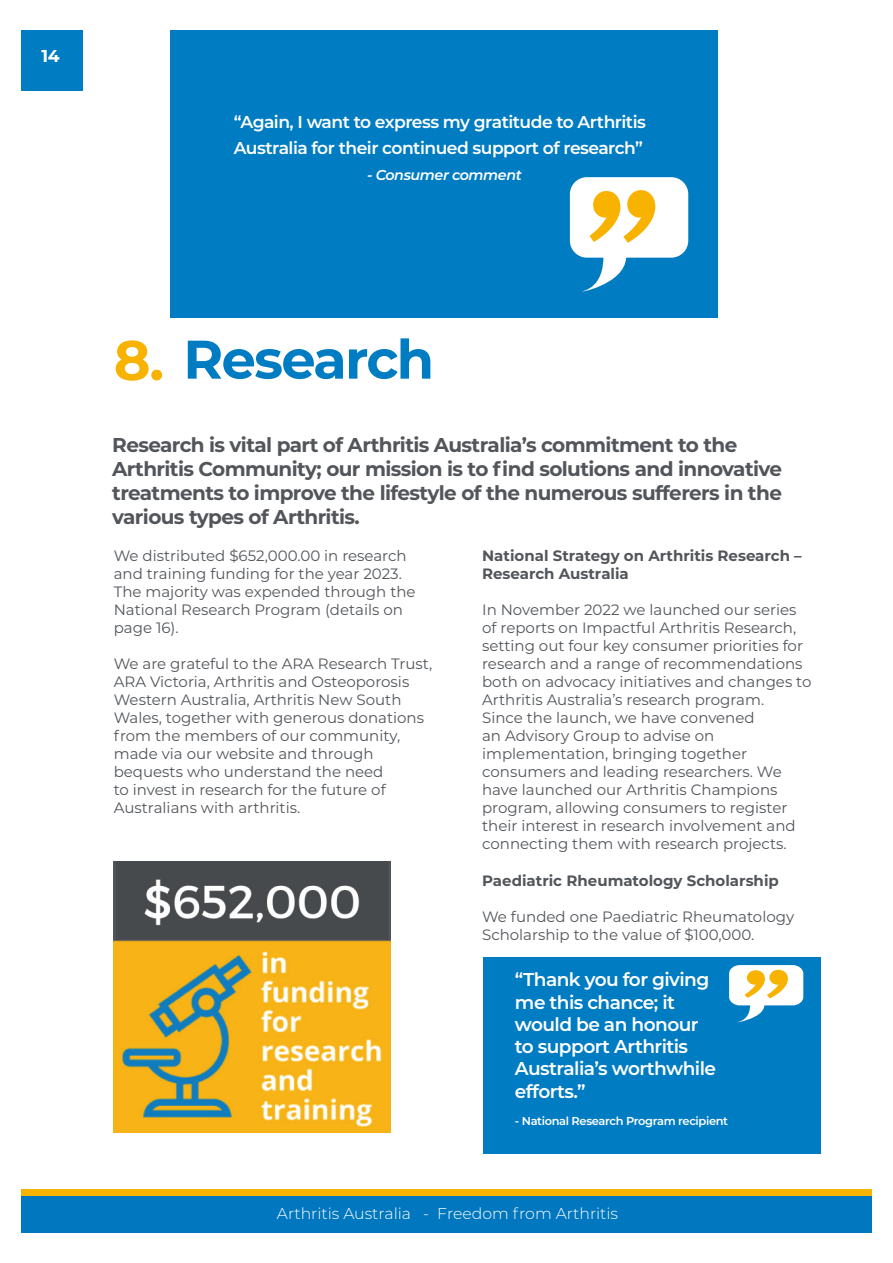
<style>
.page{position:relative;width:893px;height:1263px;background:#fff}
.page>*{position:absolute;margin:0;border:0;box-sizing:border-box;transform-origin:0 0}
.t1{font:700 54.3px "Montserrat";letter-spacing:-.03em;color:#007cc2}
.t2{font:700 19.95px/24px "Montserrat";letter-spacing:-.03em;color:#52555a}
.t3{font:600 18.6px/22.4px "Montserrat";letter-spacing:-.03em;color:#fff}
.t4{font:600 17.1px/25.7px "Montserrat";letter-spacing:-.03em;color:#fff}
.t5{font:700 17.1px "Montserrat";color:#fff}
.t6{font:300 15.75px "Montserrat";color:#fff}
.t7{font:15px/18px "Montserrat";color:#52555a}
.t8{font:700 15px/18px "Montserrat";color:#52555a}
.t9{font:italic 600 14.25px "Montserrat";letter-spacing:-.03em;color:#fff}
.t10{font:600 11.4px "Montserrat";letter-spacing:-.03em;color:#fff}
.s1{font-size:55.65px;color:#f7b300}
</style>
<div class="page">
<div style="left:21px;top:1195px;width:851px;height:38px;background:#0077be"></div>
<div style="left:171px;top:30px;width:547px;height:288px;background:#007cc2"></div>
<svg style="left:570px;top:177px;width:118px;height:115px"></svg>
<div style="left:21px;top:30px;width:62px;height:60px;background:#007cc2"></div>
<div style="left:21px;top:1189px;width:851px;height:7px;background:#f7b300"></div>
<div style="left:483px;top:957px;width:337px;height:197px;background:#007cc2"></div>
<svg style="left:729px;top:965px;width:74px;height:58px"></svg>
<img style="left:114px;top:861px;width:276px;height:271px">
<p class="t5" style="left:42px;top:43px;width:20px">14</p>
<p class="t4" style="left:234px;top:109px;width:414px">“Again, I want to express my gratitude to Arthritis<br>Australia for their continued support of research”</p>
<p class="t9" style="left:367px;top:165px;width:156px">- Consumer comment</p>
<h1 class="t1" style="left:114px;top:320px;width:322px"><span class="s1">8.</span> Research</h1>
<h2 class="t2" style="left:112px;top:432px;width:671px">Research is vital part of Arthritis Australia’s commitment to the Arthritis Community; our mission is to find solutions and innovative treatments to improve the lifestyle of the numerous sufferers in the various types of Arthritis.</h2>
<p class="t7" style="left:114px;top:547px;width:303px">We distributed $652,000.00 in research and training funding for the year 2023.<br>The majority was expended through the National Research Program (details on page 16).</p>
<p class="t7" style="left:114px;top:655px;width:320px">We are grateful to the ARA Research Trust, ARA Victoria, Arthritis and Osteoporosis Western Australia, Arthritis New South Wales, together with generous donations from the members of our community, made via our website and through bequests who understand the need<br>to invest in research for the future of Australians with arthritis.</p>
<p class="t8" style="left:482px;top:546px;width:321px">National Strategy on Arthritis Research –<br>Research Australia</p>
<p class="t7" style="left:482px;top:601px;width:331px">In November 2022 we launched our series of reports on Impactful Arthritis Research, setting out four key consumer priorities for research and a range of recommendations both on advocacy initiatives and changes to Arthritis Australia’s research program.<br>Since the launch, we have convened<br>an Advisory Group to advise on implementation, bringing together consumers and leading researchers. We have launched our Arthritis Champions program, allowing consumers to register their interest in research involvement and connecting them with research projects.</p>
<p class="t8" style="left:482px;top:870px;width:298px">Paediatric Rheumatology Scholarship</p>
<p class="t7" style="left:482px;top:907px;width:314px">We funded one Paediatric Rheumatology<br>Scholarship to the value of $100,000.</p>
<p class="t3" style="left:515px;top:967px;width:203px">“Thank you for giving me this chance; it would be an honour to support Arthritis<br>Australia’s worthwhile efforts.”</p>
<p class="t10" style="left:515px;top:1113px;width:215px">- National Research Program recipient</p>
<p class="t6" style="left:277px;top:1202px;width:343px">Arthritis Australia - Freedom from Arthritis</p>
</div>
